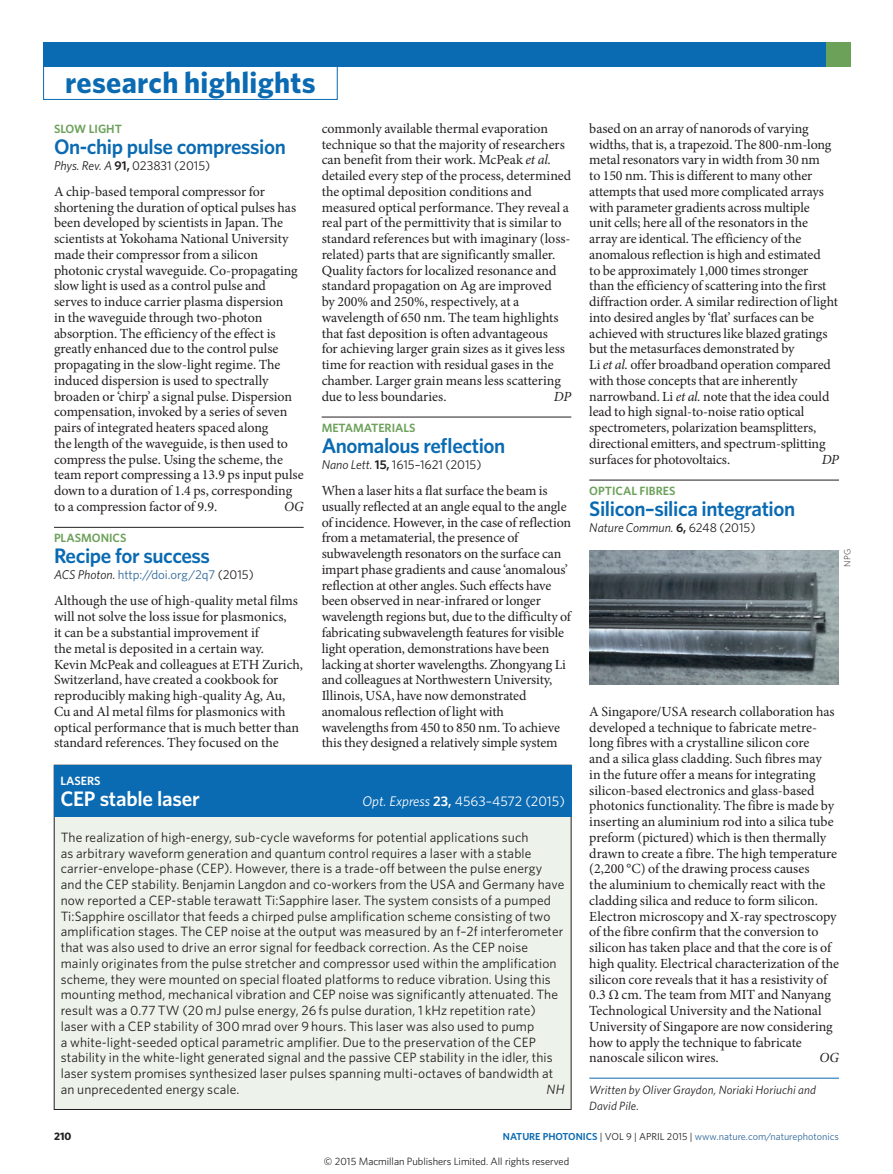
<style>
.page{position:relative;width:893px;height:1174px;background:#fff}
.page>*{position:absolute;margin:0;border:0;box-sizing:border-box;transform-origin:0 0}
.t1{font:700 30px "Whitney";letter-spacing:.01em;color:#0a6ab2}
.Title{font:600 21px "Whitney";letter-spacing:-.02em;color:#0a6ab2}
.RH_box_title{font:600 21px "Whitney";letter-spacing:-.01em;color:#fff}
.Body_first{font:13.95px/15.8px "Minion Pro";letter-spacing:-.005em;color:#231f20}
.RH_box_title-2{font:13.95px "Whitney";color:#fff}
.Body_first-2{font:italic 13.95px "Minion Pro";letter-spacing:.005em;color:#231f20}
.Box_body_first{font:13.5px/15.8px "Whitney";letter-spacing:.01em;color:#231f20}
.Box_body_first-2{font:italic 13.5px "Whitney";color:#231f20}
.Journal_DOI_ref{font:12.75px "Whitney";color:#231f20}
.Journal_DOI_ref-2{font:12.75px "Whitney";color:#2f679b}
.Journal_DOI_ref-3{font:italic 12.75px "Whitney";color:#231f20}
.Author_information{font:italic 12px/15.8px "Whitney";letter-spacing:.01em;color:#231f20}
.Subject_w_rule{font:600 12px "Whitney";color:#6ca15a}
.Subject{font:600 12px "Whitney";color:#6ca15a}
.RH_box_subject{font:600 12px "Whitney";color:#fff}
.t2{font:700 10.8px "Whitney";color:#231f20}
.t3{font:300 10.5px "Whitney";color:#231f20}
.t4{font:10.2px "Whitney";color:#2f679b}
.Picture_credit{font:300 9px "Whitney";color:#231f20}
.s1{font-style:italic}
.s2{font-weight:600}
.s3{font-style:italic;color:#231f20}
.s4{color:#231f20}
.s5{font-weight:600;font-style:normal}
.s6{font-style:normal}
.s7{font-weight:600;color:#0a6ab2}
</style>
<div class="page">
<div style="left:43px;top:66px;width:295px;height:34px;border:1px solid #0a6ab2"></div>
<div style="left:43px;top:43px;width:806px;height:24px;background:#0a6ab2"></div>
<div style="left:826px;top:43px;width:24px;height:24px;background:#6ca15a"></div>
<hr style="left:54px;top:527px;width:250px;height:1px;background:#231f20">
<hr style="left:322px;top:417px;width:249px;height:1px;background:#231f20">
<hr style="left:589px;top:480px;width:250px;height:1px;background:#231f20">
<hr style="left:589px;top:1077px;width:250px;height:1px;background:#0a6ab2">
<div style="left:54px;top:765px;width:517px;height:344px;background:#edf3ea"></div>
<div style="left:54px;top:765px;width:517px;height:52px;background:#0a6ab2"></div>
<img style="left:589px;top:550px;width:250px;height:134px">
<h1 class="t1" style="left:65px;top:62px;width:252px">research highlights</h1>
<p class="Subject" style="left:54px;top:121px;width:69px">SLOW LIGHT</p>
<p class="Title" style="left:54px;top:132px;width:233px">On-chip pulse compression</p>
<p class="Journal_DOI_ref" style="left:54px;top:157px;width:158px"><span class="s1">Phys. Rev. A</span> <span class="s2">91,</span> 023831 (2015)</p>
<p class="Body_first" style="left:54px;top:183px;width:251px">A chip-based temporal compressor for shortening the duration of optical pulses has been developed by scientists in Japan. The scientists at Yokohama National University made their compressor from a silicon photonic crystal waveguide. Co-propagating slow light is used as a control pulse and<br>serves to induce carrier plasma dispersion<br>in the waveguide through two-photon absorption. The efficiency of the effect is greatly enhanced due to the control pulse propagating in the slow-light regime. The induced dispersion is used to spectrally broaden or ‘chirp’ a signal pulse. Dispersion compensation, invoked by a series of seven pairs of integrated heaters spaced along<br>the length of the waveguide, is then used to compress the pulse. Using the scheme, the team report compressing a 13.9 ps input pulse down to a duration of 1.4 ps, corresponding to a compression factor of 9.9.</p>
<p class="Body_first" style="left:322px;top:120px;width:251px">commonly available thermal evaporation technique so that the majority of researchers can benefit from their work. McPeak <span class="s1">et al. </span>detailed every step of the process, determined the optimal deposition conditions and measured optical performance. They reveal a real part of the permittivity that is similar to standard references but with imaginary (loss&shy;related) parts that are significantly smaller.<br>Quality factors for localized resonance and standard propagation on Ag are improved<br>by 200% and 250%, respectively, at a wavelength of 650 nm. The team highlights that fast deposition is often advantageous<br>for achieving larger grain sizes as it gives less time for reaction with residual gases in the chamber. Larger grain means less scattering due to less boundaries.</p>
<p class="Body_first-2" style="left:554px;top:388px;width:19px">DP</p>
<p class="Subject_w_rule" style="left:322px;top:420px;width:96px">METAMATERIALS</p>
<p class="Title" style="left:322px;top:432px;width:185px">Anomalous reflection</p>
<p class="Journal_DOI_ref" style="left:322px;top:456px;width:161px"><span class="s1">Nano Lett.</span> <span class="s2">15,</span> 1615–1621 (2015)</p>
<p class="Body_first" style="left:322px;top:483px;width:251px">When a laser hits a flat surface the beam is usually reflected at an angle equal to the angle of incidence. However, in the case of reflection from a metamaterial, the presence of subwavelength resonators on the surface can impart phase gradients and cause ‘anomalous’ reflection at other angles. Such effects have been observed in near-infrared or longer wavelength regions but, due to the difficulty of fabricating subwavelength features for visible light operation, demonstrations have been lacking at shorter wavelengths. Zhongyang Li and colleagues at Northwestern University, Illinois, USA, have now demonstrated anomalous reflection of light with wavelengths from 450 to 850 nm. To achieve this they designed a relatively simple system</p>
<p class="Body_first-2" style="left:284px;top:498px;width:21px">OG</p>
<p class="Subject_w_rule" style="left:54px;top:530px;width:74px">PLASMONICS</p>
<p class="Title" style="left:54px;top:542px;width:158px">Recipe for success</p>
<p class="Journal_DOI_ref-2" style="left:54px;top:566px;width:201px"><span class="s3">ACS Photon.</span> http://doi.org/2q7 <span class="s4">(2015)</span></p>
<p class="Body_first" style="left:54px;top:593px;width:251px">Although the use of high-quality metal films will not solve the loss issue for plasmonics,<br>it can be a substantial improvement if<br>the metal is deposited in a certain way.<br>Kevin McPeak and colleagues at ETH Zurich, Switzerland, have created a cookbook for reproducibly making high-quality Ag, Au, Cu and Al metal films for plasmonics with optical performance that is much better than standard references. They focused on the</p>
<p class="RH_box_subject" style="left:60px;top:773px;width:42px">LASERS</p>
<p class="RH_box_title" style="left:60px;top:785px;width:141px">CEP stable laser</p>
<p class="RH_box_title-2" style="left:363px;top:792px;width:204px"><span class="s1">Opt. Express</span> <span class="s2">23,</span> 4563–4572 (2015)</p>
<p class="Box_body_first" style="left:61px;top:829px;width:505px">The realization of high-energy, sub-cycle waveforms for potential applications such<br>as arbitrary waveform generation and quantum control requires a laser with a stable carrier-envelope-phase (CEP). However, there is a trade-off between the pulse energy and the CEP stability. Benjamin Langdon and co-workers from the USA and Germany have now reported a CEP-stable terawatt Ti:Sapphire laser. The system consists of a pumped Ti:Sapphire oscillator that feeds a chirped pulse amplification scheme consisting of two amplification stages. The CEP noise at the output was measured by an f–2f interferometer that was also used to drive an error signal for feedback correction. As the CEP noise mainly originates from the pulse stretcher and compressor used within the amplification scheme, they were mounted on special floated platforms to reduce vibration. Using this mounting method, mechanical vibration and CEP noise was significantly attenuated. The result was a 0.77 TW (20 mJ pulse energy, 26 fs pulse duration, 1 kHz repetition rate) laser with a CEP stability of 300 mrad over 9 hours. This laser was also used to pump<br>a white-light-seeded optical parametric amplifier. Due to the preservation of the CEP stability in the white-light generated signal and the passive CEP stability in the idler, this laser system promises synthesized laser pulses spanning multi-octaves of bandwidth at an unprecedented energy scale.</p>
<p class="Box_body_first-2" style="left:547px;top:1080px;width:19px">NH</p>
<p class="Body_first" style="left:589px;top:120px;width:250px">based on an array of nanorods of varying widths, that is, a trapezoid. The 800-nm-long metal resonators vary in width from 30 nm<br>to 150 nm. This is different to many other attempts that used more complicated arrays with parameter gradients across multiple<br>unit cells; here all of the resonators in the array are identical. The efficiency of the anomalous reflection is high and estimated<br>to be approximately 1,000 times stronger<br>than the efficiency of scattering into the first diffraction order. A similar redirection of light into desired angles by ‘flat’ surfaces can be achieved with structures like blazed gratings but the metasurfaces demonstrated by<br>Li <span class="s1">et al.</span> offer broadband operation compared with those concepts that are inherently narrowband. Li <span class="s1">et al.</span> note that the idea could lead to high signal-to-noise ratio optical spectrometers, polarization beamsplitters, directional emitters, and spectrum-splitting surfaces for photovoltaics.</p>
<p class="Body_first-2" style="left:822px;top:451px;width:19px">DP</p>
<p class="Subject_w_rule" style="left:589px;top:483px;width:88px">OPTICAL FIBRES</p>
<p class="Title" style="left:589px;top:495px;width:207px">Silicon–silica integration</p>
<p class="Journal_DOI_ref-3" style="left:589px;top:519px;width:168px">Nature Commun. <span class="s5">6,</span> <span class="s6">6248 (2015)</span></p>
<p class="Picture_credit" style="left:841px;top:566px;width:19px;rotate:-90deg">NPG</p>
<p class="Body_first" style="left:589px;top:703px;width:251px">A Singapore/USA research collaboration has developed a technique to fabricate metre&shy;long fibres with a crystalline silicon core<br>and a silica glass cladding. Such fibres may<br>in the future offer a means for integrating silicon-based electronics and glass-based photonics functionality. The fibre is made by inserting an aluminium rod into a silica tube preform (pictured) which is then thermally drawn to create a fibre. The high temperature (2,200 °C) of the drawing process causes<br>the aluminium to chemically react with the cladding silica and reduce to form silicon.<br>Electron microscopy and X-ray spectroscopy of the fibre confirm that the conversion to silicon has taken place and that the core is of high quality. Electrical characterization of the silicon core reveals that it has a resistivity of 0.3 Ω cm. The team from MIT and Nanyang Technological University and the National University of Singapore are now considering how to apply the technique to fabricate nanoscale silicon wires.</p>
<p class="Body_first-2" style="left:819px;top:1049px;width:21px">OG</p>
<p class="Author_information" style="left:589px;top:1081px;width:228px">Written by Oliver Graydon, Noriaki Horiuchi and<br>David Pile.</p>
<p class="t2" style="left:54px;top:1129px;width:19px">210</p>
<p class="t4" style="left:503px;top:1129px;width:338px"><span class="s7">NATURE PHOTONICS</span> <span class="s4">| VOL 9 | APRIL 2015 |</span> www.nature.com/naturephotonics</p>
<p class="t3" style="left:324px;top:1154px;width:247px">© 2015 Macmillan Publishers Limited. All rights reserved</p>
</div>
